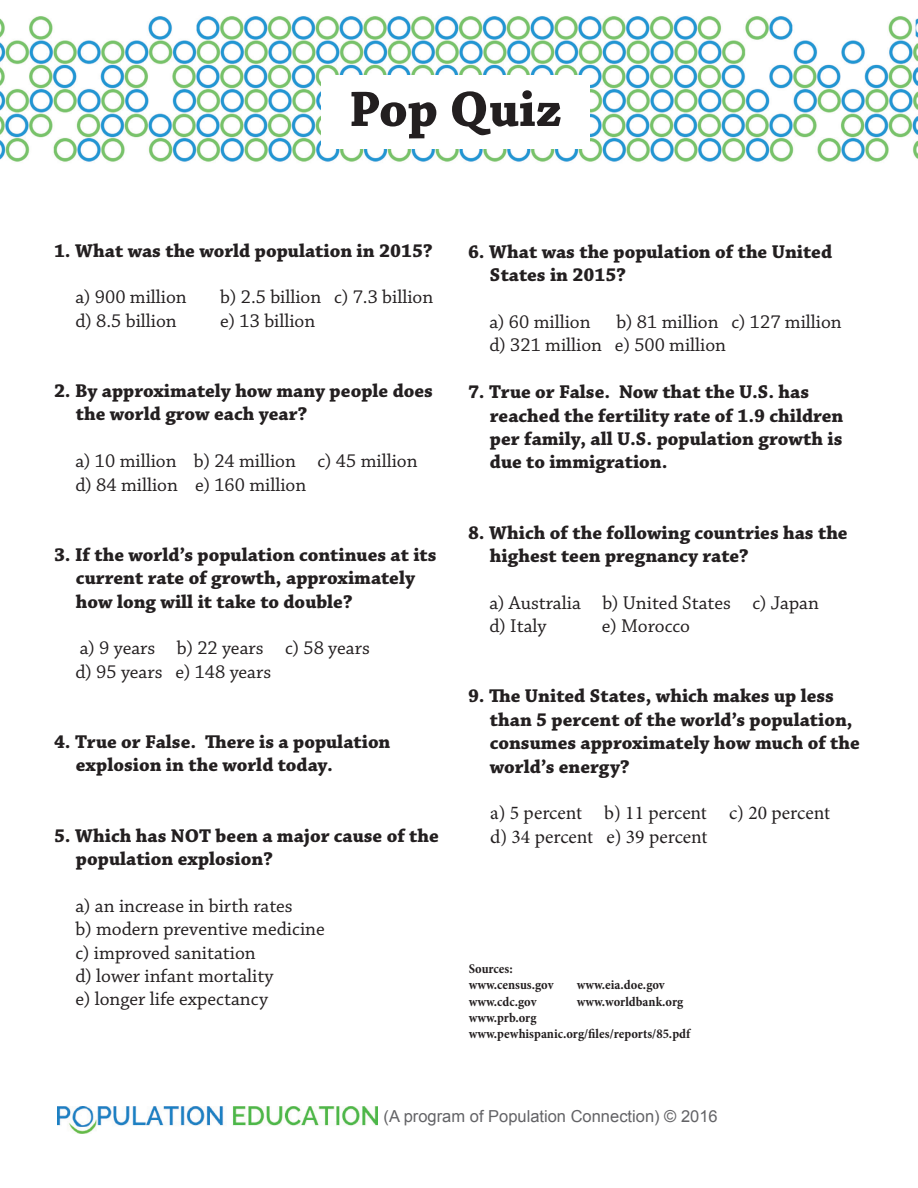
<style>
.page{position:relative;width:918px;height:1188px;background:#fff}
.page>*{position:absolute;margin:0;border:0;box-sizing:border-box;transform-origin:0 0}
.t1{font:700 52.5px "Chaparral Pro";color:#231f20}
.t2{font:700 19.5px/23.4px "Chaparral Pro";color:#231f20}
.t3{font:19.5px/23.4px "Chaparral Pro";color:#231f20}
.t4{font:19.5px/23.4px "Minion Pro";color:#231f20}
.t5{font:16.5px "Arial";color:#636366}
.t6{font:700 condensed 13.5px/16.2px "Minion Pro";color:#231f20}
</style>
<div class="page">
<img style="left:0;top:16px;width:918px;height:146px">
<div style="left:321px;top:76px;width:269px;height:73px;background:#fff"></div>
<img style="left:57px;top:1107px;width:320px;height:27px">
<h1 class="t1" style="left:349px;top:78px;width:215px">Pop Quiz</h1>
<p class="t2" style="left:54px;top:239px;width:380px">1. What was the world population in 2015?</p>
<p class="t3" style="left:75px;top:286px;width:113px">a) 900 million</p>
<p class="t3" style="left:220px;top:286px;width:214px">b) 2.5 billion c) 7.3 billion</p>
<p class="t3" style="left:75px;top:310px;width:103px">d) 8.5 billion</p>
<p class="t3" style="left:220px;top:310px;width:97px">e) 13 billion</p>
<p class="t2" style="left:76px;top:380px;width:359px;text-indent:-22px">2. By approximately how many people does the world grow each year?</p>
<p class="t3" style="left:75px;top:450px;width:344px">a) 10 million b) 24 million c) 45 million d) 84 million e) 160 million</p>
<p class="t2" style="left:76px;top:544px;width:362px;text-indent:-22px">3. If the world’s population continues at its current rate of growth, approximately how long will it take to double?</p>
<p class="t3" style="left:75px;top:637px;width:296px">a) 9 years b) 22 years c) 58 years d) 95 years e) 148 years</p>
<p class="t2" style="left:76px;top:731px;width:316px;text-indent:-22px">4. True or False. There is a population explosion in the world today.</p>
<p class="t2" style="left:76px;top:824px;width:364px;text-indent:-22px">5. Which has NOT been a major cause of the population explosion?</p>
<p class="t3" style="left:75px;top:895px;width:251px">a) an increase in birth rates<br>b) modern preventive medicine c) improved sanitation<br>d) lower infant mortality<br>e) longer life expectancy</p>
<p class="t2" style="left:490px;top:241px;width:344px;text-indent:-22px">6. What was the population of the United<br>States in 2015?</p>
<p class="t3" style="left:489px;top:311px;width:103px">a) 60 million</p>
<p class="t3" style="left:489px;top:311px;width:354px;text-indent:127px">b) 81 million c) 127 million d) 321 million e) 500 million</p>
<p class="t2" style="left:490px;top:381px;width:355px;text-indent:-22px">7. True or False. Now that the U.S. has reached the fertility rate of 1.9 children per family, all U.S. population growth is due to immigration.</p>
<p class="t2" style="left:490px;top:521px;width:359px;text-indent:-22px">8. Which of the following countries has the highest teen pregnancy rate?</p>
<p class="t3" style="left:489px;top:592px;width:331px">a) Australia b) United States c) Japan d) Italy</p>
<p class="t3" style="left:602px;top:615px;width:90px">e) Morocco</p>
<p class="t2" style="left:490px;top:685px;width:371px;text-indent:-22px">9. The United States, which makes up less than 5 percent of the world’s population, consumes approximately how much of the world’s energy?</p>
<p class="t4" style="left:490px;top:801px;width:341px">a) 5 percent b) 11 percent c) 20 percent d) 34 percent e) 39 percent</p>
<p class="t6" style="left:469px;top:961px;width:86px">Sources: www.census.gov</p>
<p class="t6" style="left:577px;top:977px;width:90px">www.eia.doe.gov</p>
<p class="t6" style="left:469px;top:993px;width:69px">www.cdc.gov</p>
<p class="t6" style="left:577px;top:993px;width:108px">www.worldbank.org</p>
<p class="t6" style="left:469px;top:1009px;width:223px">www.prb.org www.pewhispanic.org/files/reports/85.pdf</p>
<p class="t5" style="left:384px;top:1105px;width:336px">(A program of Population Connection) © 2016</p>
</div>
